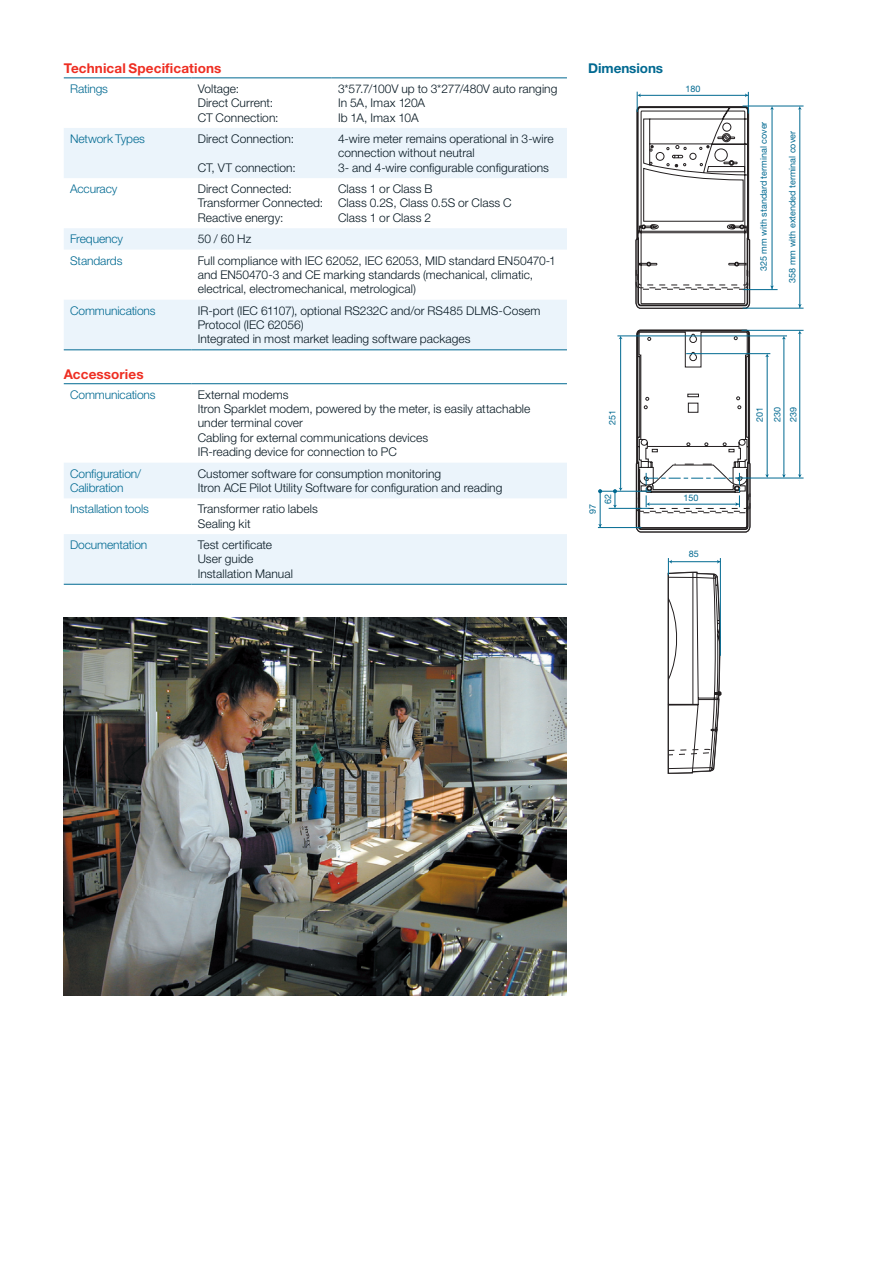
<style>
.page{position:relative;width:893px;height:1263px;background:#fff}
.page>*{position:absolute;margin:0;border:0;box-sizing:border-box;transform-origin:0 0}
.t1{font:700 13.5px "Helvetica Neue LT Std";letter-spacing:.01em;color:#ee2e22}
.t2{font:700 13.5px "Helvetica Neue LT Std";letter-spacing:-.005em;color:#006991}
.Table_Body{font:300 12px/14.4px "Helvetica Neue LT Std";letter-spacing:.005em;color:#071822}
.Table_1_Header{font:300 12px/14.4px "Helvetica Neue LT Std";letter-spacing:-.01em;color:#006991}
.t3{font:9px/15.5px "Helvetica Neue LT Std";color:#006991}
</style>
<div class="page">
<svg style="left:64px;top:128px;width:503px;height:222px;fill:#ebf4fb"></svg>
<hr style="left:64px;top:78px;width:127px;height:1px;background:#006991">
<hr style="left:191px;top:78px;width:141px;height:1px;background:#006991">
<hr style="left:332px;top:78px;width:235px;height:1px;background:#006991">
<hr style="left:64px;top:350px;width:127px;height:1px;background:#006991">
<hr style="left:191px;top:350px;width:141px;height:1px;background:#006991">
<hr style="left:332px;top:350px;width:235px;height:1px;background:#006991">
<svg style="left:64px;top:463px;width:503px;height:121px;fill:#ebf4fb"></svg>
<hr style="left:64px;top:383px;width:127px;height:1px;background:#006991">
<hr style="left:64px;top:584px;width:127px;height:1px;background:#006991">
<hr style="left:191px;top:584px;width:376px;height:1px;background:#006991">
<hr style="left:191px;top:383px;width:376px;height:1px;background:#006991">
<img style="left:64px;top:617px;width:503px;height:378px">
<hr style="left:617px;top:336px;width:170px;height:1px;background:#006991">
<hr style="left:686px;top:353px;width:84px;height:1px;background:#006991">
<hr style="left:772px;top:109px;width:1px;height:180px;background:#006991">
<hr style="left:799px;top:109px;width:1px;height:199px;background:#006991">
<svg style="left:798px;top:304px;width:4px;height:4px"></svg>
<hr style="left:799px;top:332px;width:1px;height:145px;background:#006991">
<svg style="left:798px;top:474px;width:4px;height:4px"></svg>
<hr style="left:784px;top:338px;width:1px;height:139px;background:#006991">
<svg style="left:782px;top:474px;width:4px;height:4px"></svg>
<hr style="left:767px;top:356px;width:1px;height:121px;background:#006991">
<svg style="left:765px;top:474px;width:4px;height:4px"></svg>
<hr style="left:743px;top:106px;width:60px;height:1px;background:#006991">
<hr style="left:743px;top:289px;width:35px;height:1px;background:#006991">
<hr style="left:743px;top:308px;width:60px;height:1px;background:#006991">
<hr style="left:741px;top:330px;width:62px;height:1px;background:#006991">
<hr style="left:735px;top:478px;width:68px;height:1px;background:#006991">
<hr style="left:600px;top:491px;width:1px;height:36px;background:#006991">
<hr style="left:598px;top:527px;width:43px;height:1px;background:#006991">
<hr style="left:609px;top:508px;width:41px;height:1px;background:#006991">
<hr style="left:620px;top:338px;width:1px;height:151px;background:#006991">
<hr style="left:600px;top:491px;width:51px;height:1px;background:#006991">
<svg style="left:598px;top:489px;width:4px;height:4px"></svg>
<svg style="left:613px;top:488px;width:10px;height:20px"></svg>
<svg style="left:635px;top:92px;width:115px;height:682px"></svg>
<p class="t1" style="left:64px;top:60px;width:159px">Technical Specifications</p>
<p class="Table_1_Header" style="left:70px;top:81px;width:39px">Ratings</p>
<p class="Table_Body" style="left:198px;top:81px;width:82px">Voltage:<br>Direct Current:<br>CT Connection:</p>
<p class="Table_Body" style="left:338px;top:81px;width:221px">3*57.7/100V up to 3*277/480V auto ranging<br>In 5A, Imax 120A<br>Ib 1A, Imax 10A</p>
<p class="Table_1_Header" style="left:70px;top:131px;width:76px">Network Types</p>
<p class="Table_Body" style="left:198px;top:131px;width:98px">Direct Connection:</p>
<p class="Table_Body" style="left:198px;top:160px;width:99px">CT, VT connection:</p>
<p class="Table_Body" style="left:338px;top:131px;width:217px">4-wire meter remains operational in 3-wire connection without neutral<br>3- and 4-wire configurable configurations</p>
<p class="Table_1_Header" style="left:70px;top:181px;width:49px">Accuracy</p>
<p class="Table_Body" style="left:198px;top:181px;width:127px">Direct Connected:<br>Transformer Connected:<br>Reactive energy:</p>
<p class="Table_Body" style="left:338px;top:181px;width:175px">Class 1 or Class B<br>Class 0.2S, Class 0.5S or Class C<br>Class 1 or Class 2</p>
<p class="Table_1_Header" style="left:70px;top:231px;width:54px">Frequency</p>
<p class="Table_Body" style="left:198px;top:231px;width:55px">50 / 60 Hz</p>
<p class="Table_1_Header" style="left:70px;top:253px;width:54px">Standards</p>
<p class="Table_Body" style="left:198px;top:253px;width:360px">Full compliance with IEC 62052, IEC 62053, MID standard EN50470-1 and EN50470-3 and CE marking standards (mechanical, climatic, electrical, electromechanical, metrological)</p>
<p class="Table_1_Header" style="left:70px;top:303px;width:87px">Communications</p>
<p class="Table_Body" style="left:198px;top:303px;width:344px">IR-port (IEC 61107), optional RS232C and/or RS485 DLMS-Cosem<br>Protocol (IEC 62056)<br>Integrated in most market leading software packages</p>
<p class="t1" style="left:64px;top:366px;width:81px">Accessories</p>
<p class="Table_1_Header" style="left:70px;top:387px;width:87px">Communications</p>
<p class="Table_Body" style="left:198px;top:387px;width:334px">External modems<br>Itron Sparklet modem, powered by the meter, is easily attachable under terminal cover<br>Cabling for external communications devices<br>IR-reading device for connection to PC</p>
<p class="Table_1_Header" style="left:70px;top:466px;width:73px">Configuration/<br>Calibration</p>
<p class="Table_Body" style="left:198px;top:466px;width:306px">Customer software for consumption monitoring<br>Itron ACE Pilot Utility Software for configuration and reading</p>
<p class="Table_1_Header" style="left:70px;top:502px;width:80px">Installation tools</p>
<p class="Table_Body" style="left:198px;top:502px;width:122px">Transformer ratio labels<br>Sealing kit</p>
<p class="Table_1_Header" style="left:70px;top:537px;width:79px">Documentation</p>
<p class="Table_Body" style="left:198px;top:537px;width:97px">Test certificate<br>User guide<br>Installation Manual</p>
<p class="t2" style="left:588px;top:60px;width:76px">Dimensions</p>
<p class="t3" style="left:685px;top:81px;width:17px">180</p>
<p class="t3" style="left:604px;top:425px;width:17px;rotate:-90deg">251</p>
<p class="t3" style="left:585px;top:504px;width:12px;text-indent:-10px;rotate:-90deg">97<br>62</p>
<p class="t3" style="left:684px;top:490px;width:17px">150</p>
<p class="t3" style="left:689px;top:546px;width:12px">85</p>
<p class="t3" style="left:756px;top:271px;width:151px;rotate:-90deg">325 mm with standard terminal cover</p>
<p class="t3" style="left:784px;top:283px;width:153px;rotate:-90deg">358 mm with extended terminal cover</p>
<p class="t3" style="left:751px;top:422px;width:17px;line-height:17.5px;rotate:-90deg">201<br>230</p>
<p class="t3" style="left:786px;top:422px;width:17px;rotate:-90deg">239</p>
</div>
